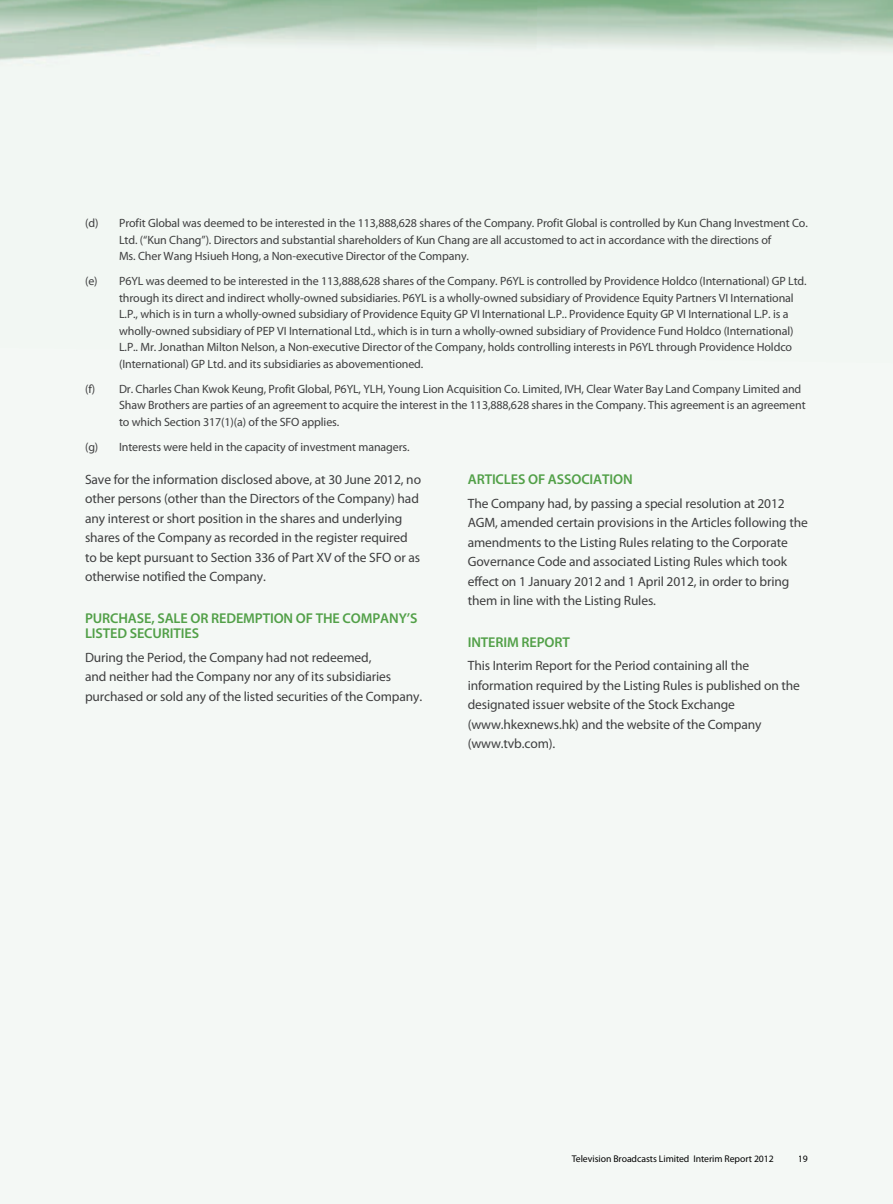
<style>
.page{position:relative;width:893px;height:1204px;background:#fff}
.page>*{position:absolute;margin:0;border:0;box-sizing:border-box;transform-origin:0 0}
.t1{font:600 14.25px/15.8px "Myriad Pro";letter-spacing:-.01em;color:#52a048}
.t2{font:13.5px/19.5px "Myriad Pro";letter-spacing:-.01em;color:#3e3e3f}
.t3{font:12px/16.5px "Myriad Pro";letter-spacing:-.01em;color:#3e3e3f}
.t4{font:9.75px "Myriad Pro";letter-spacing:-.005em;color:#030303}
</style>
<div class="page">
<div style="left:0;top:0;width:893px;height:1203px;background:#f4f8f5"></div>
<p class="t3" style="left:119px;top:216px;width:690px;text-indent:-34px">(d) Profit Global was deemed to be interested in the 113,888,628 shares of the Company. Profit Global is controlled by Kun Chang Investment Co.<br>Ltd. (“Kun Chang”). Directors and substantial shareholders of Kun Chang are all accustomed to act in accordance with the directions of<br>Ms. Cher Wang Hsiueh Hong, a Non-executive Director of the Company.</p>
<p class="t3" style="left:119px;top:274px;width:689px;text-indent:-34px">(e) P6YL was deemed to be interested in the 113,888,628 shares of the Company. P6YL is controlled by Providence Holdco (International) GP Ltd. through its direct and indirect wholly-owned subsidiaries. P6YL is a wholly-owned subsidiary of Providence Equity Partners VI International L.P., which is in turn a wholly-owned subsidiary of Providence Equity GP VI International L.P.. Providence Equity GP VI International L.P. is a wholly-owned subsidiary of PEP VI International Ltd., which is in turn a wholly-owned subsidiary of Providence Fund Holdco (International)<br>L.P.. Mr. Jonathan Milton Nelson, a Non-executive Director of the Company, holds controlling interests in P6YL through Providence Holdco (International) GP Ltd. and its subsidiaries as abovementioned.</p>
<p class="t3" style="left:119px;top:381px;width:688px;text-indent:-34px">(f) Dr. Charles Chan Kwok Keung, Profit Global, P6YL, YLH, Young Lion Acquisition Co. Limited, IVH, Clear Water Bay Land Company Limited and<br>Shaw Brothers are parties of an agreement to acquire the interest in the 113,888,628 shares in the Company. This agreement is an agreement to which Section 317(1)(a) of the SFO applies.</p>
<p class="t3" style="left:85px;top:439px;width:326px">(g) Interests were held in the capacity of investment managers.</p>
<p class="t1" style="left:468px;top:473px;width:166px">ARTICLES OF ASSOCIATION</p>
<p class="t2" style="left:468px;top:495px;width:342px">The Company had, by passing a special resolution at 2012<br>AGM, amended certain provisions in the Articles following the amendments to the Listing Rules relating to the Corporate Governance Code and associated Listing Rules which took effect on 1 January 2012 and 1 April 2012, in order to bring them in line with the Listing Rules.</p>
<p class="t1" style="left:468px;top:635px;width:104px">INTERIM REPORT</p>
<p class="t2" style="left:468px;top:657px;width:334px">This Interim Report for the Period containing all the information required by the Listing Rules is published on the designated issuer website of the Stock Exchange (www.hkexnews.hk) and the website of the Company (www.tvb.com).</p>
<p class="t2" style="left:85px;top:470px;width:338px">Save for the information disclosed above, at 30 June 2012, no other persons (other than the Directors of the Company) had any interest or short position in the shares and underlying shares of the Company as recorded in the register required to be kept pursuant to Section 336 of Part XV of the SFO or as otherwise notified the Company.</p>
<p class="t1" style="left:85px;top:611px;width:334px">PURCHASE, SALE OR REDEMPTION OF THE COMPANY’S<br>LISTED SECURITIES</p>
<p class="t2" style="left:85px;top:649px;width:339px">During the Period, the Company had not redeemed,<br>and neither had the Company nor any of its subsidiaries purchased or sold any of the listed securities of the Company.</p>
<p class="t4" style="left:572px;top:1154px;width:204px">Television Broadcasts Limited Interim Report 2012</p>
<p class="t4" style="left:798px;top:1154px;width:11px">19</p>
</div>
